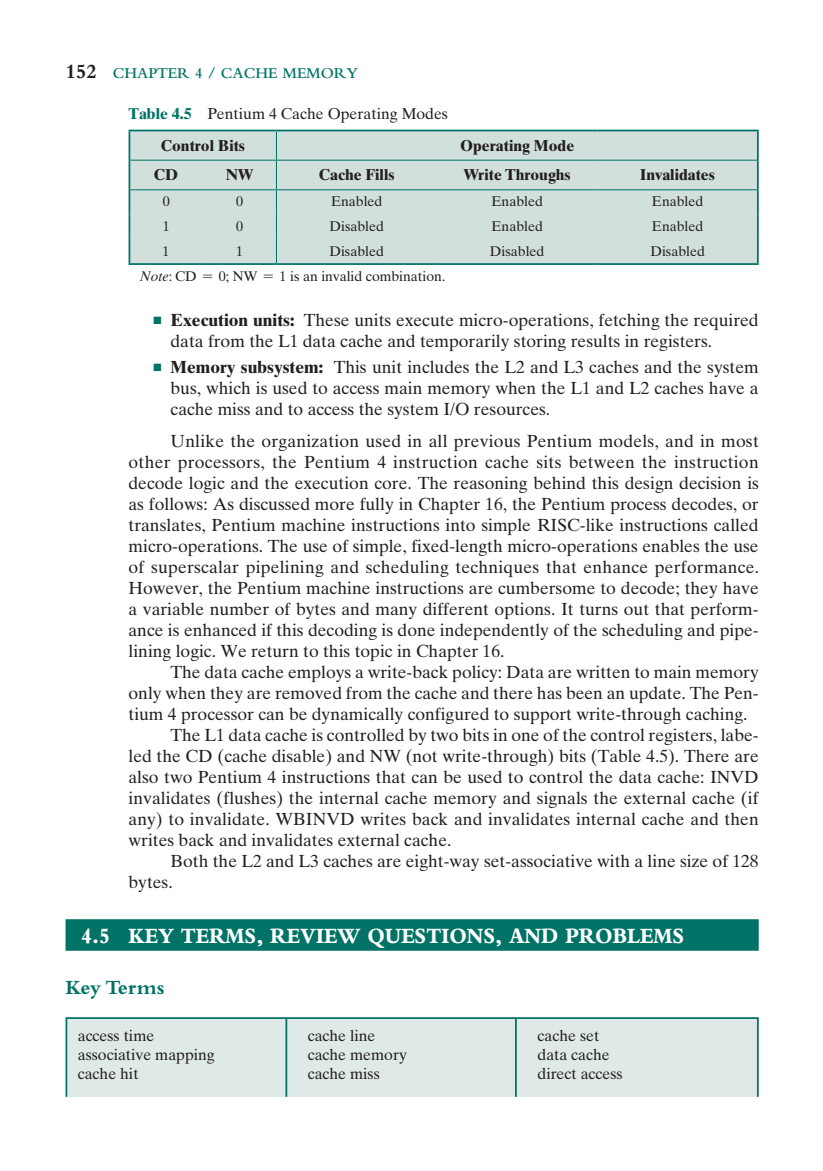
<style>
.page{position:relative;width:823px;height:1171px;background:#fff}
.page>*{position:absolute;margin:0;border:0;box-sizing:border-box;transform-origin:0 0}
.t1{font:800 22.75px "Bembo Std";color:#fff;scale:.9 1}
.t2{font:700 21px "Bembo Std";letter-spacing:-.01em;color:#007366}
.t3{font:17.5px/21px "Times Ten LT Std";color:#231f20}
.t4{font:15.75px/19.2px "Times Ten LT Std";color:#231f20}
.t5{font:700 15.75px "Times Ten LT Std";color:#231f20}
.t6{font:600 15.75px "Bembo Std";color:#007366}
.t7{font:14px "Times Ten LT Std";color:#231f20}
.s1{font-weight:700;font-size:21px;color:#231f20}
.s2{font-weight:700;color:#007366}
.s3{font-weight:700}
.s4{font-style:italic}
.s5{font-family:"Pearson MATHPRO08"}
.s6{color:#007366}
</style>
<div class="page">
<div style="left:66px;top:919px;width:693px;height:31px;background:#007366"></div>
<div style="left:130px;top:131px;width:627px;height:132px;background:#d1dfdd"></div>
<hr style="left:129px;top:130px;width:74px;height:1px;background:#007366">
<svg style="left:129px;top:131px;width:1px;height:29px"></svg>
<hr style="left:203px;top:130px;width:73px;height:1px;background:#007366">
<hr style="left:276px;top:130px;width:161px;height:1px;background:#007366">
<hr style="left:437px;top:130px;width:160px;height:1px;background:#007366">
<hr style="left:597px;top:130px;width:162px;height:1px;background:#007366">
<hr style="left:757px;top:131px;width:2px;height:29px;background:#007366">
<hr style="left:129px;top:160px;width:1px;height:30px;background:#007366">
<hr style="left:757px;top:160px;width:2px;height:30px;background:#007366">
<hr style="left:757px;top:190px;width:2px;height:24px;background:#007366">
<hr style="left:757px;top:214px;width:2px;height:25px;background:#007366">
<svg style="left:129px;top:190px;width:1px;height:73px"></svg>
<hr style="left:757px;top:239px;width:2px;height:24px;background:#007366">
<hr style="left:129px;top:263px;width:74px;height:2px;background:#007366">
<hr style="left:203px;top:263px;width:73px;height:2px;background:#007366">
<hr style="left:276px;top:263px;width:161px;height:2px;background:#007366">
<hr style="left:437px;top:263px;width:160px;height:2px;background:#007366">
<hr style="left:597px;top:263px;width:162px;height:2px;background:#007366">
<hr style="left:130px;top:160px;width:73px;height:1px;background:#007366">
<hr style="left:203px;top:160px;width:73px;height:1px;background:#007366">
<hr style="left:276px;top:160px;width:161px;height:1px;background:#007366">
<hr style="left:437px;top:160px;width:160px;height:1px;background:#007366">
<hr style="left:597px;top:160px;width:160px;height:1px;background:#007366">
<hr style="left:130px;top:189px;width:73px;height:1px;background:#007366">
<hr style="left:203px;top:189px;width:73px;height:1px;background:#007366">
<hr style="left:276px;top:189px;width:161px;height:1px;background:#007366">
<hr style="left:437px;top:189px;width:160px;height:1px;background:#007366">
<hr style="left:597px;top:189px;width:160px;height:1px;background:#007366">
<svg style="left:276px;top:131px;width:1px;height:132px"></svg>
<div style="left:66px;top:1018px;width:692px;height:78px;background:#dfe9e8"></div>
<div style="left:66px;top:1017px;width:693px;height:80px;border:2px solid #007366"></div>
<hr style="left:515px;top:1018px;width:2px;height:78px;background:#007366">
<hr style="left:285px;top:1018px;width:2px;height:78px;background:#007366">
<p class="t6" style="left:66px;top:65px;width:95px"><span class="s1">152</span> CHAPTER</p>
<p class="t6" style="left:195px;top:65px;width:51px">4 / CACH</p>
<p class="t6" style="left:268px;top:65px;width:91px">E MEMORY</p>
<p class="t4" style="left:161px;top:98px;width:289px;line-height:31.3px;text-indent:-32px"><span class="s2">Table 4.5</span> Pentium 4 Cache Operating Modes<br><span class="s3">Control Bits</span></p>
<p class="t5" style="left:460px;top:135px;width:116px">Operating Mode</p>
<p class="t5" style="left:154px;top:165px;width:26px">CD</p>
<p class="t5" style="left:226px;top:165px;width:30px">NW</p>
<p class="t5" style="left:319px;top:165px;width:77px">Cache Fills</p>
<p class="t5" style="left:463px;top:165px;width:109px">Write Throughs</p>
<p class="t5" style="left:640px;top:165px;width:76px">Invalidates</p>
<p class="t7" style="left:163px;top:193px;width:8px">0</p>
<p class="t7" style="left:236px;top:193px;width:8px">0</p>
<p class="t7" style="left:331px;top:193px;width:53px">Enabled</p>
<p class="t7" style="left:491px;top:193px;width:53px">Enabled</p>
<p class="t7" style="left:652px;top:193px;width:53px">Enabled</p>
<p class="t7" style="left:163px;top:218px;width:8px">1</p>
<p class="t7" style="left:236px;top:218px;width:8px">0</p>
<p class="t7" style="left:329px;top:218px;width:56px">Disabled</p>
<p class="t7" style="left:491px;top:218px;width:53px">Enabled</p>
<p class="t7" style="left:652px;top:218px;width:53px">Enabled</p>
<p class="t7" style="left:163px;top:243px;width:8px">1</p>
<p class="t7" style="left:236px;top:243px;width:8px">1</p>
<p class="t7" style="left:329px;top:243px;width:56px">Disabled</p>
<p class="t7" style="left:490px;top:243px;width:56px">Disabled</p>
<p class="t7" style="left:650px;top:243px;width:56px">Disabled</p>
<p class="t7" style="left:140px;top:268px;width:307px"><span class="s4">Note</span>: CD <span class="s5">=</span> 0; NW <span class="s5">=</span> 1 is an invalid combination.</p>
<p class="t3" style="left:171px;top:309px;width:590px;text-indent:-18px"><span class="s6">■</span> <span class="s3">Execution units:</span> These units execute micro-operations, fetching the required data from the L1 data cache and temporarily storing results in registers.</p>
<p class="t3" style="left:171px;top:356px;width:590px;text-align:justify;text-indent:-18px"><span class="s6">■</span> <span class="s3">Memory subsystem:</span> This unit includes the L2 and L3 caches and the system bus, which is used to access main memory when the L1 and L2 caches have a cache miss and to access the system I/O resources.</p>
<p class="t3" style="left:171px;top:430px;width:590px">Unlike the organization used in all previous Pentium models, and in most</p>
<p class="t3" style="left:129px;top:451px;width:632px">other processors, the Pentium 4 instruction cache sits between the instruction</p>
<p class="t3" style="left:129px;top:472px;width:632px">decode logic and the execution core. The reasoning behind this design decision is</p>
<p class="t3" style="left:129px;top:493px;width:631px">as follows: As discussed more fully in Chapter 16, the Pentium process decodes, or</p>
<p class="t3" style="left:129px;top:514px;width:631px">translates, Pentium machine instructions into simple RISC-like instructions called</p>
<p class="t3" style="left:129px;top:535px;width:632px">micro-operations. The use of simple, fixed-length micro-operations enables the use</p>
<p class="t3" style="left:129px;top:556px;width:632px">of superscalar pipelining and scheduling techniques that enhance performance.</p>
<p class="t3" style="left:129px;top:577px;width:632px">However, the Pentium machine instructions are cumbersome to decode; they have</p>
<p class="t3" style="left:129px;top:598px;width:631px">a variable number of bytes and many different options. It turns out that perform-</p>
<p class="t3" style="left:129px;top:619px;width:631px">ance is enhanced if this decoding is done independently of the scheduling and pipe-</p>
<p class="t3" style="left:129px;top:640px;width:377px">lining logic. We return to this topic in Chapter 16.</p>
<p class="t3" style="left:171px;top:661px;width:590px">The data cache employs a write-back policy: Data are written to main memory</p>
<p class="t3" style="left:129px;top:682px;width:631px">only when they are removed from the cache and there has been an update. The Pen-</p>
<p class="t3" style="left:129px;top:703px;width:620px">tium 4 processor can be dynamically configured to support write-through caching.</p>
<p class="t3" style="left:171px;top:724px;width:589px">The L1 data cache is controlled by two bits in one of the control registers, labe-</p>
<p class="t3" style="left:129px;top:745px;width:632px">led the CD (cache disable) and NW (not write-through) bits (Table 4.5). There are</p>
<p class="t3" style="left:129px;top:766px;width:631px">also two Pentium 4 instructions that can be used to control the data cache: INVD</p>
<p class="t3" style="left:129px;top:787px;width:631px">invalidates (flushes) the internal cache memory and signals the external cache (if</p>
<p class="t3" style="left:129px;top:808px;width:632px">any) to invalidate. WBINVD writes back and invalidates internal cache and then</p>
<p class="t3" style="left:129px;top:829px;width:324px">writes back and invalidates external cache.</p>
<p class="t3" style="left:171px;top:850px;width:590px">Both the L2 and L3 caches are eight-way set-associative with a line size of 128</p>
<p class="t3" style="left:129px;top:871px;width:46px">bytes.</p>
<p class="t1" style="left:81px;top:923px;width:671px">4.5 KEY TERMS, REVIEW QUESTIONS, AND PROBLEMS</p>
<p class="t2" style="left:66px;top:975px;width:101px">Key Terms</p>
<p class="t4" style="left:78px;top:1025px;width:138px">access time associative mapping cache hit</p>
<p class="t4" style="left:308px;top:1025px;width:101px">cache line cache memory cache miss</p>
<p class="t4" style="left:537px;top:1025px;width:87px">cache set data cache direct access</p>
</div>
